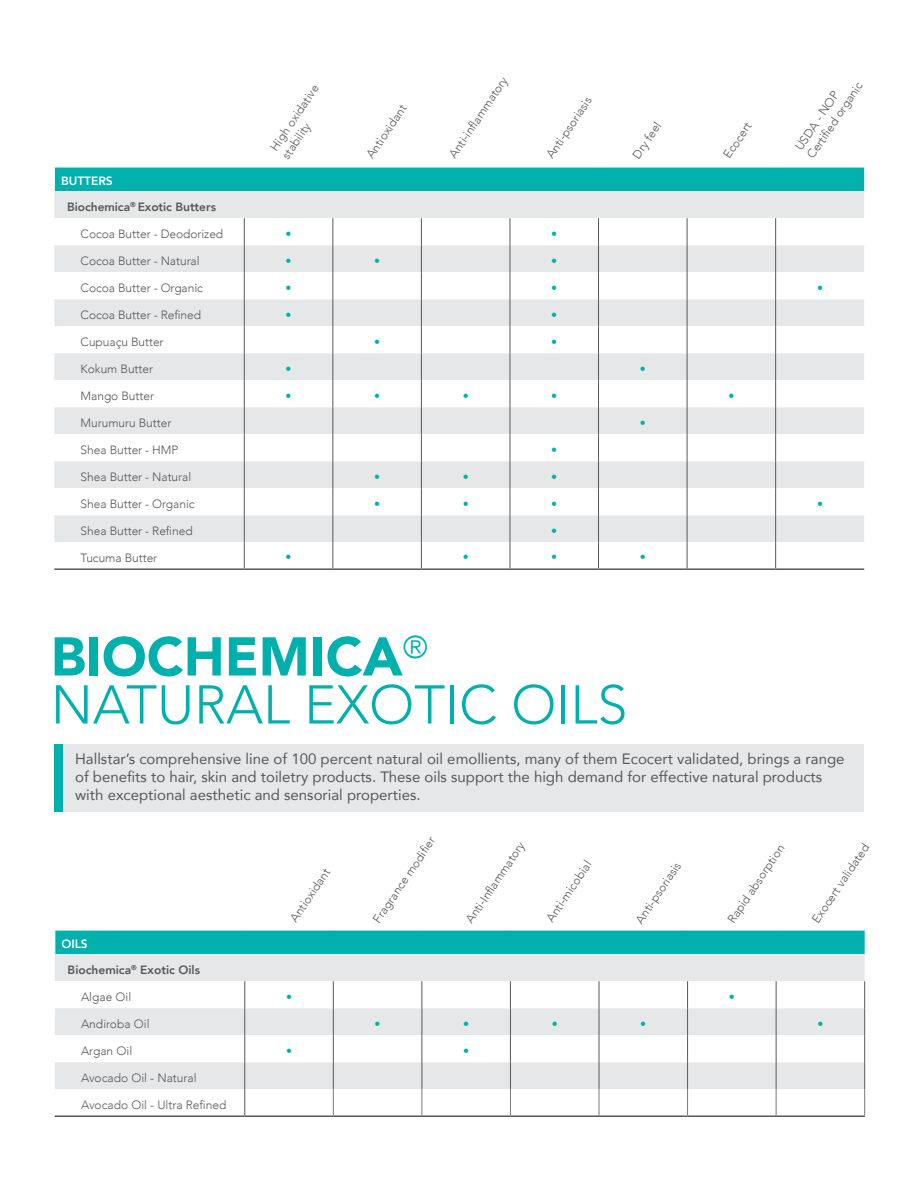
<style>
.page{position:relative;width:918px;height:1188px;background:#fff}
.page>*{position:absolute;margin:0;border:0;box-sizing:border-box;transform-origin:0 0}
.t1{font:300 54px/48px "Avenir";color:#00b0ad}
.t2{font:15px/18px "Avenir";color:#57585a}
.t3{font:300 12px/14.4px "Avenir";letter-spacing:-.005em;color:#57585a}
.t4{font:800 12px/25.5px "Avenir";letter-spacing:-.005em;color:#57585a}
.t5{font:300 12px "Avenir";color:#00b0ad}
.s1{color:#fff}
.s2{font-weight:900}
</style>
<div class="page">
<div style="left:54px;top:191px;width:810px;height:27px;background:#e6e7e9"></div>
<svg style="left:54px;top:218px;width:810px;height:350px"></svg>
<div style="left:54px;top:167px;width:810px;height:24px;background:#00b0ad"></div>
<hr style="left:54px;top:568px;width:190px;height:2px;background:#57585a">
<hr style="left:244px;top:568px;width:89px;height:2px;background:#57585a">
<hr style="left:333px;top:568px;width:88px;height:2px;background:#57585a">
<hr style="left:421px;top:568px;width:89px;height:2px;background:#57585a">
<hr style="left:510px;top:568px;width:89px;height:2px;background:#57585a">
<hr style="left:599px;top:568px;width:88px;height:2px;background:#57585a">
<hr style="left:687px;top:568px;width:89px;height:2px;background:#57585a">
<hr style="left:776px;top:568px;width:88px;height:2px;background:#57585a">
<svg style="left:244px;top:218px;width:1px;height:350px"></svg>
<svg style="left:333px;top:218px;width:1px;height:350px"></svg>
<svg style="left:421px;top:218px;width:1px;height:350px"></svg>
<svg style="left:510px;top:218px;width:1px;height:350px"></svg>
<svg style="left:598px;top:218px;width:1px;height:350px"></svg>
<svg style="left:687px;top:218px;width:1px;height:350px"></svg>
<svg style="left:775px;top:218px;width:1px;height:350px"></svg>
<div style="left:62px;top:745px;width:802px;height:67px;background:#e6e7e9"></div>
<div style="left:55px;top:745px;width:8px;height:67px;background:#00b0ad"></div>
<div style="left:55px;top:954px;width:810px;height:27px;background:#e6e7e9"></div>
<svg style="left:246px;top:981px;width:618px;height:134px"></svg>
<div style="left:55px;top:930px;width:810px;height:24px;background:#00b0ad"></div>
<svg style="left:333px;top:981px;width:1px;height:134px"></svg>
<svg style="left:422px;top:981px;width:1px;height:134px"></svg>
<svg style="left:510px;top:981px;width:1px;height:134px"></svg>
<svg style="left:599px;top:981px;width:1px;height:134px"></svg>
<svg style="left:687px;top:981px;width:1px;height:134px"></svg>
<svg style="left:776px;top:981px;width:1px;height:134px"></svg>
<svg style="left:864px;top:981px;width:1px;height:134px"></svg>
<svg style="left:55px;top:981px;width:191px;height:134px"></svg>
<hr style="left:55px;top:1115px;width:190px;height:2px;background:#57585a">
<hr style="left:245px;top:1115px;width:88px;height:2px;background:#57585a">
<hr style="left:333px;top:1115px;width:89px;height:2px;background:#57585a">
<hr style="left:422px;top:1115px;width:88px;height:2px;background:#57585a">
<hr style="left:510px;top:1115px;width:89px;height:2px;background:#57585a">
<hr style="left:599px;top:1115px;width:89px;height:2px;background:#57585a">
<hr style="left:688px;top:1115px;width:88px;height:2px;background:#57585a">
<hr style="left:776px;top:1115px;width:89px;height:2px;background:#57585a">
<p class="t3" style="left:267px;top:145px;width:79px;rotate:-56deg">High oxidative stability</p>
<p class="t3" style="left:363px;top:153px;width:63px;rotate:-56deg">Antioxidant</p>
<p class="t3" style="left:446px;top:153px;width:97px;rotate:-56deg">Anti-infl ammatory</p>
<p class="t3" style="left:543px;top:153px;width:73px;rotate:-56deg">Anti-psoriasis</p>
<p class="t3" style="left:629px;top:153px;width:43px;rotate:-56deg">Dry feel</p>
<p class="t3" style="left:720px;top:153px;width:42px;rotate:-56deg">Ecocert</p>
<p class="t3" style="left:792px;top:145px;width:91px;rotate:-56deg">USDA - NOP<br>Certifi ed organic</p>
<p class="t4" style="left:67px;top:168px;width:150px;text-indent:-6px"><span class="s1">BUTTERS<br></span>Biochemica<sup>®</sup> Exotic Butters</p>
<p class="t3" style="left:81px;top:226px;width:144px">Cocoa Butter - Deodorized</p>
<p class="t5" style="left:286px;top:226px;width:7px">•</p>
<p class="t5" style="left:551px;top:226px;width:7px">•</p>
<p class="t3" style="left:81px;top:253px;width:121px">Cocoa Butter - Natural</p>
<p class="t5" style="left:286px;top:253px;width:7px">•</p>
<p class="t5" style="left:374px;top:253px;width:7px">•</p>
<p class="t5" style="left:551px;top:253px;width:7px">•</p>
<p class="t3" style="left:81px;top:280px;width:124px">Cocoa Butter - Organic</p>
<p class="t5" style="left:286px;top:280px;width:7px">•</p>
<p class="t5" style="left:551px;top:280px;width:7px">•</p>
<p class="t5" style="left:817px;top:280px;width:7px">•</p>
<p class="t3" style="left:81px;top:307px;width:122px">Cocoa Butter - Refined</p>
<p class="t5" style="left:286px;top:307px;width:7px">•</p>
<p class="t5" style="left:551px;top:307px;width:7px">•</p>
<p class="t3" style="left:81px;top:334px;width:85px">Cupuaçu Butter</p>
<p class="t5" style="left:374px;top:334px;width:7px">•</p>
<p class="t5" style="left:551px;top:334px;width:7px">•</p>
<p class="t3" style="left:81px;top:361px;width:74px">Kokum Butter</p>
<p class="t5" style="left:286px;top:361px;width:7px">•</p>
<p class="t5" style="left:640px;top:361px;width:7px">•</p>
<p class="t3" style="left:81px;top:388px;width:75px">Mango Butter</p>
<p class="t5" style="left:286px;top:388px;width:7px">•</p>
<p class="t5" style="left:374px;top:388px;width:7px">•</p>
<p class="t5" style="left:463px;top:388px;width:7px">•</p>
<p class="t5" style="left:551px;top:388px;width:7px">•</p>
<p class="t5" style="left:728px;top:388px;width:7px">•</p>
<p class="t3" style="left:81px;top:415px;width:92px">Murumuru Butter</p>
<p class="t5" style="left:640px;top:415px;width:7px">•</p>
<p class="t3" style="left:81px;top:442px;width:99px">Shea Butter - HMP</p>
<p class="t5" style="left:551px;top:442px;width:7px">•</p>
<p class="t3" style="left:81px;top:469px;width:112px">Shea Butter - Natural</p>
<p class="t5" style="left:374px;top:469px;width:7px">•</p>
<p class="t5" style="left:463px;top:469px;width:7px">•</p>
<p class="t5" style="left:551px;top:469px;width:7px">•</p>
<p class="t3" style="left:81px;top:496px;width:115px">Shea Butter - Organic</p>
<p class="t5" style="left:374px;top:496px;width:7px">•</p>
<p class="t5" style="left:463px;top:496px;width:7px">•</p>
<p class="t5" style="left:551px;top:496px;width:7px">•</p>
<p class="t5" style="left:817px;top:496px;width:7px">•</p>
<p class="t3" style="left:81px;top:523px;width:114px">Shea Butter - Refined</p>
<p class="t5" style="left:551px;top:523px;width:7px">•</p>
<p class="t3" style="left:81px;top:550px;width:78px">Tucuma Butter</p>
<p class="t5" style="left:286px;top:550px;width:7px">•</p>
<p class="t5" style="left:463px;top:550px;width:7px">•</p>
<p class="t5" style="left:551px;top:550px;width:7px">•</p>
<p class="t5" style="left:640px;top:550px;width:7px">•</p>
<h1 class="t1" style="left:51px;top:633px;width:578px"><span class="s2">BIOCHEMICA</span><sup>®<br></sup>NATURAL EXOTIC OILS</h1>
<p class="t2" style="left:75px;top:750px;width:771px">Hallstar’s comprehensive line of 100 percent natural oil emollients, many of them Ecocert validated, brings a range of benefits to hair, skin and toiletry products. These oils support the high demand for effective natural products with exceptional aesthetic and sensorial properties.</p>
<p class="t3" style="left:287px;top:917px;width:63px;rotate:-56deg">Antioxidant</p>
<p class="t3" style="left:370px;top:918px;width:103px;rotate:-56deg">Fragrance modifi er</p>
<p class="t3" style="left:463px;top:918px;width:97px;rotate:-56deg">Anti-Infl ammatory</p>
<p class="t3" style="left:543px;top:917px;width:73px;rotate:-56deg">Anti-micobial</p>
<p class="t3" style="left:632px;top:918px;width:73px;rotate:-56deg">Anti-psoriasis</p>
<p class="t3" style="left:724px;top:918px;width:93px;rotate:-56deg">Rapid absorption</p>
<p class="t3" style="left:809px;top:918px;width:94px;rotate:-56deg">Exocert validated</p>
<p class="t4" style="left:68px;top:931px;width:134px;text-indent:-6px"><span class="s1">OILS<br></span>Biochemica<sup>®</sup> Exotic Oils</p>
<p class="t3" style="left:81px;top:989px;width:52px">Algae Oil</p>
<p class="t5" style="left:286px;top:990px;width:7px">•</p>
<p class="t5" style="left:729px;top:990px;width:7px">•</p>
<p class="t3" style="left:81px;top:1016px;width:70px">Andiroba Oil</p>
<p class="t5" style="left:375px;top:1017px;width:7px">•</p>
<p class="t5" style="left:463px;top:1017px;width:7px">•</p>
<p class="t5" style="left:552px;top:1017px;width:7px">•</p>
<p class="t5" style="left:640px;top:1017px;width:7px">•</p>
<p class="t5" style="left:817px;top:1017px;width:7px">•</p>
<p class="t3" style="left:81px;top:1043px;width:53px">Argan Oil</p>
<p class="t5" style="left:286px;top:1044px;width:7px">•</p>
<p class="t5" style="left:463px;top:1044px;width:7px">•</p>
<p class="t3" style="left:81px;top:1070px;width:117px">Avocado Oil - Natural</p>
<p class="t3" style="left:81px;top:1097px;width:147px">Avocado Oil - Ultra Refined</p>
</div>
